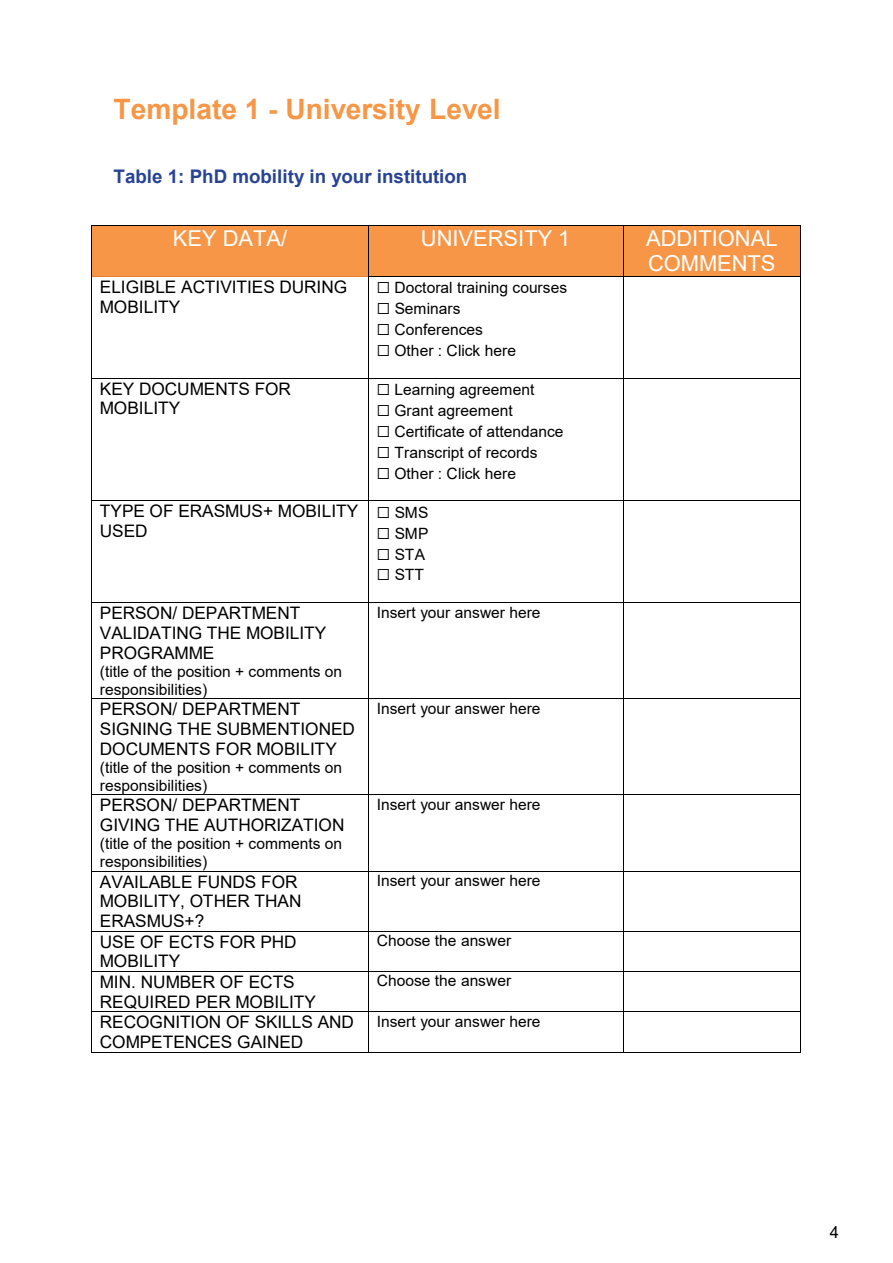
<style>
.page{position:relative;width:893px;height:1263px;background:#fff}
.page>*{position:absolute;margin:0;border:0;box-sizing:border-box;transform-origin:0 0}
.t1{font:700 28.05px "Arial";color:#f79646}
.t2{font:21.9px/25px "Arial";color:#fff}
.t3{font:700 18.75px "Arial";color:#284394}
.t4{font:17.25px/19.8px "Arial";letter-spacing:-.005em;color:#000}
.t5{font:16.5px "Arial";color:#000}
.t6{font:15.6px/20.9px "Arial";color:#000}
</style>
<div class="page">
<div style="left:92px;top:226px;width:276px;height:50px;background:#f79646"></div>
<div style="left:369px;top:226px;width:254px;height:50px;background:#f79646"></div>
<div style="left:624px;top:226px;width:176px;height:50px;background:#f79646"></div>
<hr style="left:92px;top:225px;width:276px;height:1px;background:#000">
<hr style="left:369px;top:225px;width:254px;height:1px;background:#000">
<hr style="left:623px;top:225px;width:177px;height:1px;background:#000">
<hr style="left:91px;top:226px;width:1px;height:50px;background:#000">
<hr style="left:368px;top:226px;width:1px;height:50px;background:#000">
<hr style="left:623px;top:226px;width:1px;height:50px;background:#000">
<hr style="left:800px;top:226px;width:1px;height:50px;background:#000">
<hr style="left:92px;top:276px;width:276px;height:1px;background:#ed7d31">
<hr style="left:369px;top:276px;width:254px;height:1px;background:#000">
<hr style="left:623px;top:276px;width:177px;height:1px;background:#000">
<hr style="left:91px;top:277px;width:1px;height:101px;background:#000">
<hr style="left:368px;top:277px;width:1px;height:101px;background:#000">
<hr style="left:623px;top:277px;width:1px;height:101px;background:#000">
<hr style="left:800px;top:277px;width:1px;height:101px;background:#000">
<hr style="left:92px;top:378px;width:276px;height:1px;background:#000">
<hr style="left:369px;top:378px;width:254px;height:1px;background:#000">
<hr style="left:623px;top:378px;width:177px;height:1px;background:#000">
<hr style="left:91px;top:379px;width:1px;height:121px;background:#000">
<hr style="left:368px;top:379px;width:1px;height:121px;background:#000">
<hr style="left:623px;top:379px;width:1px;height:121px;background:#000">
<hr style="left:800px;top:379px;width:1px;height:121px;background:#000">
<hr style="left:92px;top:500px;width:276px;height:1px;background:#000">
<hr style="left:369px;top:500px;width:254px;height:1px;background:#000">
<hr style="left:623px;top:500px;width:177px;height:1px;background:#000">
<hr style="left:91px;top:501px;width:1px;height:101px;background:#000">
<hr style="left:368px;top:501px;width:1px;height:101px;background:#000">
<hr style="left:623px;top:501px;width:1px;height:101px;background:#000">
<hr style="left:800px;top:501px;width:1px;height:101px;background:#000">
<hr style="left:92px;top:602px;width:276px;height:1px;background:#000">
<hr style="left:369px;top:602px;width:254px;height:1px;background:#000">
<hr style="left:623px;top:602px;width:177px;height:1px;background:#000">
<hr style="left:91px;top:603px;width:1px;height:95px;background:#000">
<hr style="left:368px;top:603px;width:1px;height:95px;background:#000">
<hr style="left:623px;top:603px;width:1px;height:95px;background:#000">
<hr style="left:800px;top:603px;width:1px;height:95px;background:#000">
<hr style="left:92px;top:698px;width:276px;height:1px;background:#000">
<hr style="left:369px;top:698px;width:254px;height:1px;background:#000">
<hr style="left:623px;top:698px;width:177px;height:1px;background:#000">
<hr style="left:91px;top:699px;width:1px;height:95px;background:#000">
<hr style="left:368px;top:699px;width:1px;height:95px;background:#000">
<hr style="left:623px;top:699px;width:1px;height:95px;background:#000">
<hr style="left:800px;top:699px;width:1px;height:95px;background:#000">
<hr style="left:92px;top:794px;width:276px;height:1px;background:#000">
<hr style="left:369px;top:794px;width:254px;height:1px;background:#000">
<hr style="left:623px;top:794px;width:177px;height:1px;background:#000">
<hr style="left:91px;top:795px;width:1px;height:76px;background:#000">
<hr style="left:368px;top:795px;width:1px;height:76px;background:#000">
<hr style="left:623px;top:795px;width:1px;height:76px;background:#000">
<hr style="left:800px;top:795px;width:1px;height:76px;background:#000">
<hr style="left:92px;top:871px;width:276px;height:1px;background:#000">
<hr style="left:369px;top:871px;width:254px;height:1px;background:#000">
<hr style="left:623px;top:871px;width:177px;height:1px;background:#000">
<hr style="left:91px;top:871px;width:1px;height:60px;background:#000">
<hr style="left:368px;top:871px;width:1px;height:60px;background:#000">
<hr style="left:623px;top:871px;width:1px;height:60px;background:#000">
<hr style="left:800px;top:871px;width:1px;height:60px;background:#000">
<hr style="left:92px;top:931px;width:276px;height:1px;background:#000">
<hr style="left:369px;top:931px;width:254px;height:1px;background:#000">
<hr style="left:623px;top:931px;width:177px;height:1px;background:#000">
<hr style="left:91px;top:931px;width:1px;height:40px;background:#000">
<hr style="left:368px;top:931px;width:1px;height:40px;background:#000">
<hr style="left:623px;top:931px;width:1px;height:40px;background:#000">
<hr style="left:800px;top:931px;width:1px;height:40px;background:#000">
<hr style="left:92px;top:971px;width:276px;height:1px;background:#000">
<hr style="left:369px;top:971px;width:254px;height:1px;background:#000">
<hr style="left:623px;top:971px;width:177px;height:1px;background:#000">
<hr style="left:91px;top:972px;width:1px;height:39px;background:#000">
<hr style="left:368px;top:972px;width:1px;height:39px;background:#000">
<hr style="left:623px;top:972px;width:1px;height:39px;background:#000">
<hr style="left:800px;top:972px;width:1px;height:39px;background:#000">
<hr style="left:92px;top:1011px;width:276px;height:1px;background:#000">
<hr style="left:369px;top:1011px;width:254px;height:1px;background:#000">
<hr style="left:623px;top:1011px;width:177px;height:1px;background:#000">
<hr style="left:91px;top:1012px;width:1px;height:40px;background:#000">
<hr style="left:92px;top:1052px;width:276px;height:1px;background:#000">
<hr style="left:368px;top:1012px;width:1px;height:40px;background:#000">
<hr style="left:369px;top:1052px;width:254px;height:1px;background:#000">
<hr style="left:623px;top:1012px;width:1px;height:40px;background:#000">
<hr style="left:623px;top:1052px;width:177px;height:1px;background:#000">
<hr style="left:800px;top:1012px;width:1px;height:40px;background:#000">
<h1 class="t1" style="left:114px;top:90px;width:388px">Template 1 - University Level</h1>
<p class="t3" style="left:114px;top:163px;width:355px">Table 1: PhD mobility in your institution</p>
<h2 class="t2" style="left:173px;top:226px;width:116px">KEY DATA/</h2>
<h2 class="t2" style="left:421px;top:226px;width:151px">UNIVERSITY 1</h2>
<h2 class="t2" style="left:646px;top:226px;width:133px">ADDITIONAL<br>COMMENTS</h2>
<p class="t4" style="left:100px;top:277px;width:249px">ELIGIBLE ACTIVITIES DURING<br>MOBILITY</p>
<p class="t6" style="left:377px;top:277px;width:192px">☐ Doctoral training courses ☐ Seminars<br>☐ Conferences<br>☐ Other : Click here</p>
<p class="t4" style="left:100px;top:378px;width:193px">KEY DOCUMENTS FOR<br>MOBILITY</p>
<p class="t6" style="left:377px;top:379px;width:188px">☐ Learning agreement<br>☐ Grant agreement<br>☐ Certificate of attendance ☐ Transcript of records<br>☐ Other : Click here</p>
<p class="t4" style="left:100px;top:501px;width:260px">TYPE OF ERASMUS+ MOBILITY<br>USED</p>
<p class="t6" style="left:377px;top:502px;width:53px">☐ SMS ☐ SMP ☐ STA ☐ STT</p>
<p class="t4" style="left:100px;top:603px;width:228px">PERSON/ DEPARTMENT<br>VALIDATING THE MOBILITY<br>PROGRAMME</p>
<p class="t6" style="left:100px;top:662px;width:244px;line-height:18px">(title of the position + comments on responsibilities)</p>
<p class="t6" style="left:377px;top:602px;width:165px">Insert your answer here</p>
<p class="t4" style="left:100px;top:699px;width:257px">PERSON/ DEPARTMENT<br>SIGNING THE SUBMENTIONED<br>DOCUMENTS FOR MOBILITY</p>
<p class="t6" style="left:100px;top:758px;width:244px;line-height:18px">(title of the position + comments on responsibilities)</p>
<p class="t4" style="left:100px;top:795px;width:246px">PERSON/ DEPARTMENT<br>GIVING THE AUTHORIZATION</p>
<p class="t6" style="left:100px;top:835px;width:244px;line-height:18px">(title of the position + comments on responsibilities)</p>
<p class="t6" style="left:377px;top:698px;width:165px">Insert your answer here</p>
<p class="t6" style="left:377px;top:794px;width:165px">Insert your answer here</p>
<p class="t4" style="left:100px;top:871px;width:203px">AVAILABLE FUNDS FOR<br>MOBILITY, OTHER THAN<br>ERASMUS+?</p>
<p class="t6" style="left:377px;top:870px;width:165px">Insert your answer here</p>
<p class="t4" style="left:100px;top:931px;width:198px">USE OF ECTS FOR PHD<br>MOBILITY</p>
<p class="t6" style="left:377px;top:930px;width:136px">Choose the answer</p>
<p class="t4" style="left:100px;top:972px;width:217px">MIN. NUMBER OF ECTS<br>REQUIRED PER MOBILITY</p>
<p class="t6" style="left:377px;top:970px;width:136px">Choose the answer</p>
<p class="t4" style="left:100px;top:1012px;width:256px">RECOGNITION OF SKILLS AND<br>COMPETENCES GAINED</p>
<p class="t6" style="left:377px;top:1011px;width:165px">Insert your answer here</p>
<p class="t5" style="left:830px;top:1221px;width:11px">4</p>
</div>
